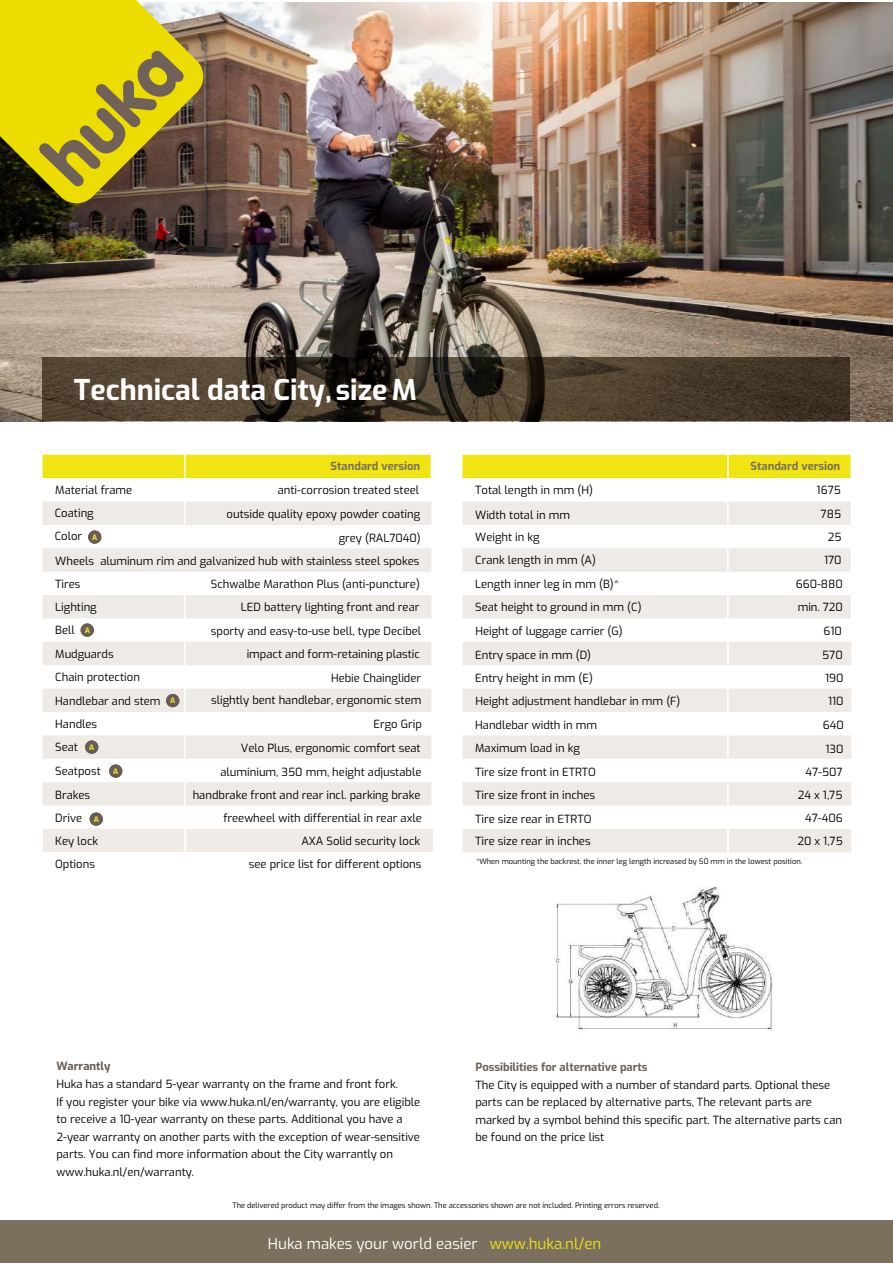
<style>
.page{position:relative;width:893px;height:1263px;background:#fff}
.page>*{position:absolute;margin:0;border:0;box-sizing:border-box;transform-origin:0 0}
.t1{font:700 28.5px "Exo";color:#fff}
.t2{font:15px "Exo";color:#fff}
.t3{font:11.25px/23.2px "Exo";color:#000}
.t4{font:11.25px/17.5px "Exo";color:#000}
.t5{font:700 11.25px "Exo";color:#7b705d}
.t6{font:700 11.25px "Exo";color:#665c55}
.t7{font:7.5px "Exo";color:#000}
.t8{font:800 7.5px "Exo";color:#edda30}
.s1{font-style:inherit}
.s2{font-weight:800;font-size:7.5px;color:#edda30}
.s3{font-weight:700;color:#70625a}
.s4{color:#f0e413}
</style>
<div class="page">
<img style="left:0;top:3px;width:893px;height:418px">
<svg style="left:0;top:0;width:203px;height:203px;background:#b8a81c"></svg>
<div style="left:0;top:1220px;width:893px;height:43px;background:#7b705d"></div>
<svg style="left:43px;top:357px;width:807px;height:64px;background:#453829"></svg>
<svg style="left:43px;top:501px;width:388px;height:325px"></svg>
<div style="left:43px;top:455px;width:388px;height:23px;background:#f0e413"></div>
<div style="left:462px;top:455px;width:388px;height:23px;background:#f0e413"></div>
<svg style="left:462px;top:501px;width:389px;height:351px;fill:#eeebe7"></svg>
<hr style="left:727px;top:455px;width:2px;height:23px;background:#fff">
<hr style="left:727px;top:501px;width:2px;height:24px;background:#fff">
<hr style="left:850px;top:501px;width:2px;height:24px;background:#fff">
<hr style="left:727px;top:525px;width:2px;height:23px;background:#fff">
<hr style="left:850px;top:525px;width:2px;height:23px;background:#fff">
<hr style="left:727px;top:548px;width:2px;height:24px;background:#fff">
<hr style="left:850px;top:548px;width:2px;height:24px;background:#fff">
<hr style="left:727px;top:572px;width:2px;height:23px;background:#fff">
<hr style="left:850px;top:572px;width:2px;height:23px;background:#fff">
<hr style="left:727px;top:595px;width:2px;height:23px;background:#fff">
<hr style="left:850px;top:595px;width:2px;height:23px;background:#fff">
<hr style="left:727px;top:642px;width:2px;height:24px;background:#fff">
<hr style="left:727px;top:666px;width:2px;height:23px;background:#fff">
<hr style="left:727px;top:689px;width:2px;height:24px;background:#fff">
<hr style="left:727px;top:713px;width:2px;height:23px;background:#fff">
<hr style="left:727px;top:736px;width:2px;height:23px;background:#fff">
<hr style="left:727px;top:759px;width:2px;height:24px;background:#fff">
<hr style="left:727px;top:783px;width:2px;height:23px;background:#fff">
<hr style="left:727px;top:806px;width:2px;height:23px;background:#fff">
<hr style="left:727px;top:829px;width:2px;height:24px;background:#fff">
<hr style="left:727px;top:631px;width:2px;height:34px;background:#fff">
<img style="left:554px;top:887px;width:218px;height:144px">
<hr style="left:184px;top:501px;width:2px;height:24px;background:#fff">
<hr style="left:184px;top:594px;width:2px;height:32px;background:#fff">
<hr style="left:184px;top:642px;width:2px;height:24px;background:#fff">
<hr style="left:184px;top:689px;width:2px;height:23px;background:#fff">
<hr style="left:184px;top:735px;width:2px;height:24px;background:#fff">
<hr style="left:184px;top:806px;width:2px;height:23px;background:#fff">
<div style="left:43px;top:829px;width:389px;height:22px;background:#f0ebe6"></div>
<div style="left:90px;top:812px;width:13px;height:14px;background:#685e55;border-radius:50%"></div>
<div style="left:85px;top:740px;width:13px;height:14px;background:#685e55;border-radius:50%"></div>
<div style="left:166px;top:694px;width:13px;height:13px;background:#685e55;border-radius:50%"></div>
<hr style="left:79px;top:618px;width:2px;height:24px;background:#fff">
<div style="left:81px;top:623px;width:13px;height:14px;background:#685e55;border-radius:50%"></div>
<div style="left:88px;top:530px;width:13px;height:14px;background:#685e55;border-radius:50%"></div>
<hr style="left:184px;top:760px;width:2px;height:56px;background:#fff">
<div style="left:109px;top:764px;width:13px;height:14px;background:#685e55;border-radius:50%"></div>
<hr style="left:184px;top:828px;width:2px;height:23px;background:#fff">
<h1 class="t1" style="left:74px;top:368px;width:344px">Technical data City, size M</h1>
<p class="t5" style="left:331px;top:458px;width:91px">Standard version</p>
<p class="t3" style="left:55px;top:478px;width:79px">Material frame</p>
<p class="t3" style="left:278px;top:478px;width:143px">anti-corrosion treated steel</p>
<p class="t3" style="left:55px;top:501px;width:40px">Coating</p>
<p class="t3" style="left:227px;top:501px;width:195px">outside quality epoxy powder coating</p>
<p class="t3" style="left:55px;top:549px;width:366px">Wheels aluminum rim and galvanized hub with stainless steel spokes</p>
<p class="t3" style="left:55px;top:594px;width:43px">Lighting</p>
<p class="t3" style="left:241px;top:595px;width:180px">LED battery lighting front and rear</p>
<p class="t3" style="left:55px;top:618px;width:21px">Bell</p>
<p class="t3" style="left:211px;top:619px;width:212px">sporty and easy-to-use bell, type Decibel</p>
<p class="t3" style="left:55px;top:641px;width:60px">Mudguards</p>
<p class="t3" style="left:247px;top:641px;width:175px">impact and form-retaining plastic</p>
<p class="t3" style="left:55px;top:665px;width:86px">Chain protection</p>
<p class="t3" style="left:331px;top:666px;width:92px">Hebie Chainglider</p>
<p class="t3" style="left:55px;top:688px;width:107px">Handlebar and stem</p>
<p class="t3" style="left:211px;top:688px;width:212px">slightly bent handlebar, ergonomic stem</p>
<p class="t3" style="left:55px;top:711px;width:43px">Handles</p>
<p class="t3" style="left:374px;top:712px;width:50px">Ergo Grip</p>
<p class="t3" style="left:55px;top:735px;width:24px">Seat</p>
<p class="t3" style="left:55px;top:782px;width:36px">Brakes</p>
<p class="t3" style="left:193px;top:783px;width:229px">handbrake front and rear incl. parking brake</p>
<p class="t3" style="left:55px;top:806px;width:28px">Drive</p>
<p class="t3" style="left:223px;top:806px;width:200px">freewheel with differential in rear axle</p>
<p class="t3" style="left:55px;top:524px;width:29px">Color</p>
<p class="t4" style="left:339px;top:528px;width:84px"><span class="s1">grey</span> (RAL7040)</p>
<p class="t8" style="left:92px;top:531px;width:7px">A</p>
<p class="t3" style="left:55px;top:571px;width:27px">Tires</p>
<p class="t3" style="left:211px;top:571px;width:211px">Schwalbe Marathon Plus (anti-puncture)</p>
<p class="t8" style="left:85px;top:624px;width:7px">A</p>
<p class="t8" style="left:170px;top:695px;width:7px">A</p>
<p class="t3" style="left:241px;top:735px;width:181px">Velo Plus, ergonomic comfort seat</p>
<p class="t8" style="left:89px;top:741px;width:7px">A</p>
<p class="t3" style="left:55px;top:759px;width:65px">Seatpost <span class="s2">A</span></p>
<p class="t3" style="left:220px;top:759px;width:202px">aluminium, 350 mm, height adjustable</p>
<p class="t8" style="left:94px;top:813px;width:7px">A</p>
<p class="t3" style="left:55px;top:829px;width:45px">Key lock</p>
<p class="t3" style="left:301px;top:829px;width:120px">AXA Solid security lock</p>
<p class="t3" style="left:55px;top:852px;width:41px">Options</p>
<p class="t3" style="left:249px;top:852px;width:174px">see price list for different options</p>
<p class="t5" style="left:750px;top:458px;width:91px">Standard version</p>
<p class="t3" style="left:475px;top:478px;width:119px">Total length in mm (H)</p>
<p class="t3" style="left:817px;top:478px;width:26px">16<span class="s1">75</span></p>
<p class="t3" style="left:475px;top:503px;width:96px">Width total in mm</p>
<p class="t4" style="left:821px;top:504px;width:22px"><span class="s1">7</span>85</p>
<p class="t3" style="left:475px;top:525px;width:66px">Weight in kg</p>
<p class="t3" style="left:828px;top:525px;width:15px">25</p>
<p class="t3" style="left:475px;top:548px;width:122px">Crank length in mm (A)</p>
<p class="t3" style="left:824px;top:548px;width:19px">170</p>
<p class="t3" style="left:475px;top:571px;width:168px">Length inner leg in mm (B)*<br>Seat height to ground in mm (C)</p>
<p class="t3" style="left:475px;top:643px;width:207px">Entry space in mm (D)<br>Entry height in mm (E)<br>Height adjustment handlebar in mm (F)<br>Handlebar width in mm<br>Maximum load in kg</p>
<p class="t3" style="left:796px;top:571px;width:49px">660-880 min. 720</p>
<p class="t3" style="left:822px;top:642px;width:23px;text-align:center">570<br>190<br>110<br>640</p>
<p class="t3" style="left:475px;top:619px;width:149px">Height of luggage carrier (G)</p>
<p class="t3" style="left:823px;top:618px;width:20px">610</p>
<p class="t3" style="left:825px;top:736px;width:20px">130</p>
<p class="t3" style="left:475px;top:760px;width:122px">Tire size front in ETRTO</p>
<p class="t3" style="left:805px;top:759px;width:39px">47-507</p>
<p class="t3" style="left:475px;top:782px;width:121px;line-height:23.9px">Tire size front in inches<br>Tire size rear in ETRTO</p>
<p class="t3" style="left:475px;top:829px;width:117px">Tire size rear in inches</p>
<p class="t3" style="left:798px;top:783px;width:46px">24 x 1,75</p>
<p class="t3" style="left:797px;top:806px;width:47px;line-height:22.5px;text-align:right">47-406<br>20 x 1,75</p>
<p class="t7" style="left:476px;top:855px;width:328px">*When mounting the backrest, the inner leg length increased by 50 mm in the lowest position.</p>
<p class="t6" style="left:56px;top:1058px;width:56px">Warrantly</p>
<p class="t4" style="left:56px;top:1074px;width:365px">Huka has a standard 5-year warranty on the frame and front fork.<br>If you register your bike via www.huka.nl/en/warranty, you are eligible to receive a 10-year warranty on these parts. Additional you have a 2-year warranty on another parts with the exception of wear-sensitive parts. You can find more information abo<span class="s1">ut the City warrantly on www.huka.nl/en/warranty.</span></p>
<p class="t4" style="left:475px;top:1057px;width:368px"><span class="s3">Possibilities for alternative parts<br></span>The <span class="s1">City</span> is equipped with a number of standard parts. Optional these parts can be replaced by alternative parts, The relevant parts are marked by a symbol behind this specific part. The alternative parts can be found on the price list</p>
<p class="t7" style="left:232px;top:1200px;width:428px">The delivered product may differ from the images shown. The accessories shown are not included. Printing errors reserved.</p>
<h2 class="t2" style="left:268px;top:1232px;width:335px">Huka makes your world easier <span class="s4">www.huka.nl/en</span></h2>
</div>
